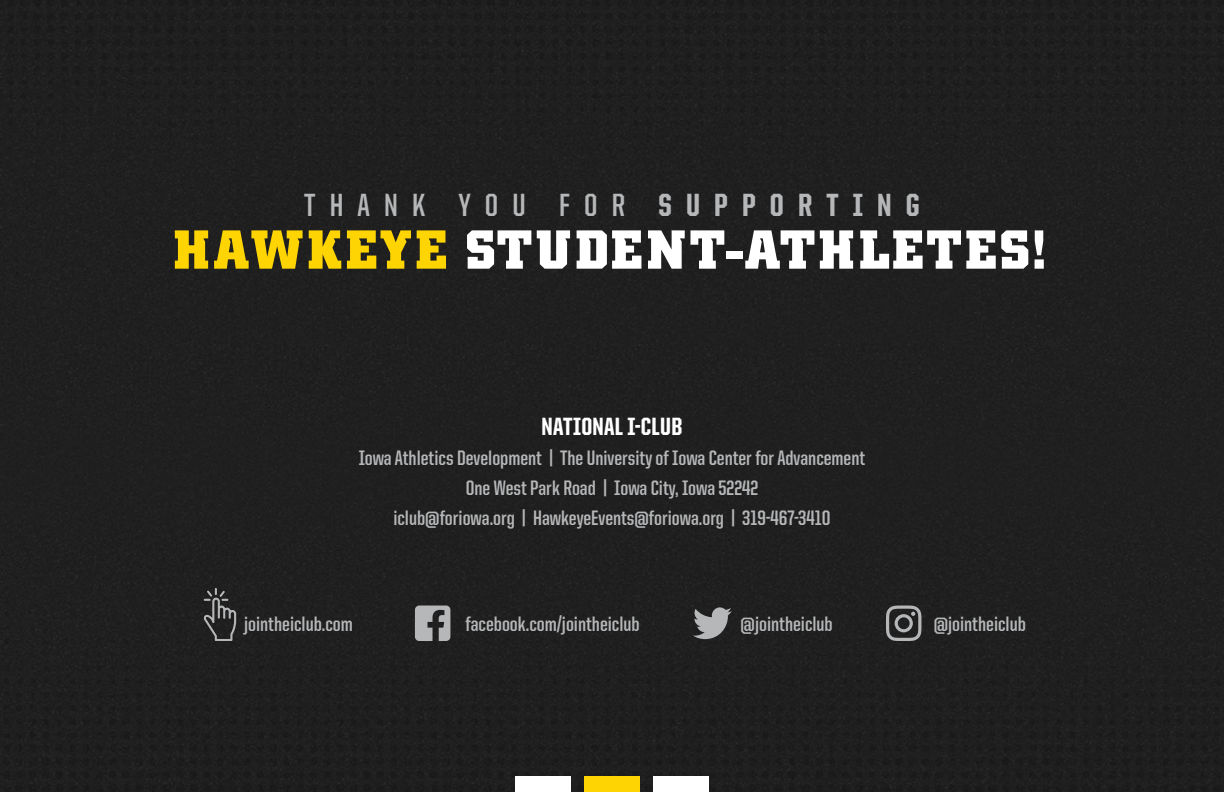
<style>
.page{position:relative;width:1224px;height:792px;background:#1f1f1f}
.page>*{position:absolute;margin:0;border:0;box-sizing:border-box;transform-origin:0 0}
.t1{font:700 55.4px "Hawkeye";letter-spacing:.05em;color:#fff}
.t2{font:700 32.2px "United Sans Cond";letter-spacing:.44em;color:#b6b7b9}
.t3{font:800 25px "United Sans Cond";letter-spacing:.01em;color:#fff}
.t4{font:700 21px "United Sans Cond";color:#b6b7b9}
.s1{font-weight:800}
.s2{color:#fed503}
.s3{font-family:"Rockwell"}
.s4{font-family:"Rockwell";font-size:52px}
</style>
<div class="page">
<div style="left:653px;top:776px;width:56px;height:16px;background:#fff"></div>
<div style="left:584px;top:776px;width:56px;height:16px;background:#fed503"></div>
<div style="left:515px;top:776px;width:56px;height:16px;background:#fff"></div>
<svg style="left:415px;top:606px;width:35px;height:35px"></svg>
<svg style="left:693px;top:607px;width:39px;height:32px"></svg>
<svg style="left:886px;top:606px;width:35px;height:35px"></svg>
<svg style="left:203px;top:588px;width:33px;height:53px;background:#414142"></svg>
<p class="t2" style="left:304px;top:189px;width:617px">THANK YOU FOR <span class="s1">SUPPORTING</span></p>
<p class="t1" style="left:175px;top:219px;width:876px"><span class="s2">HAWKEYE</span> STUDENT<span class="s3">-</span>ATHLETES<span class="s4">!</span></p>
<p class="t3" style="left:542px;top:414px;width:142px">NATIONAL I-CLUB</p>
<p class="t4" style="left:359px;top:447px;width:508px">Iowa Athletics Development | The University of Iowa Center for Advancement</p>
<p class="t4" style="left:466px;top:477px;width:294px">One West Park Road | Iowa City, Iowa 52242</p>
<p class="t4" style="left:393px;top:507px;width:439px">iclub@foriowa.org | HawkeyeEvents@foriowa.org | 319-467-3410</p>
<p class="t4" style="left:244px;top:613px;width:110px">jointheiclub.com</p>
<p class="t4" style="left:465px;top:613px;width:176px">facebook.com/jointheiclub</p>
<p class="t4" style="left:741px;top:613px;width:94px">@jointheiclub</p>
<p class="t4" style="left:934px;top:613px;width:94px">@jointheiclub</p>
</div>
